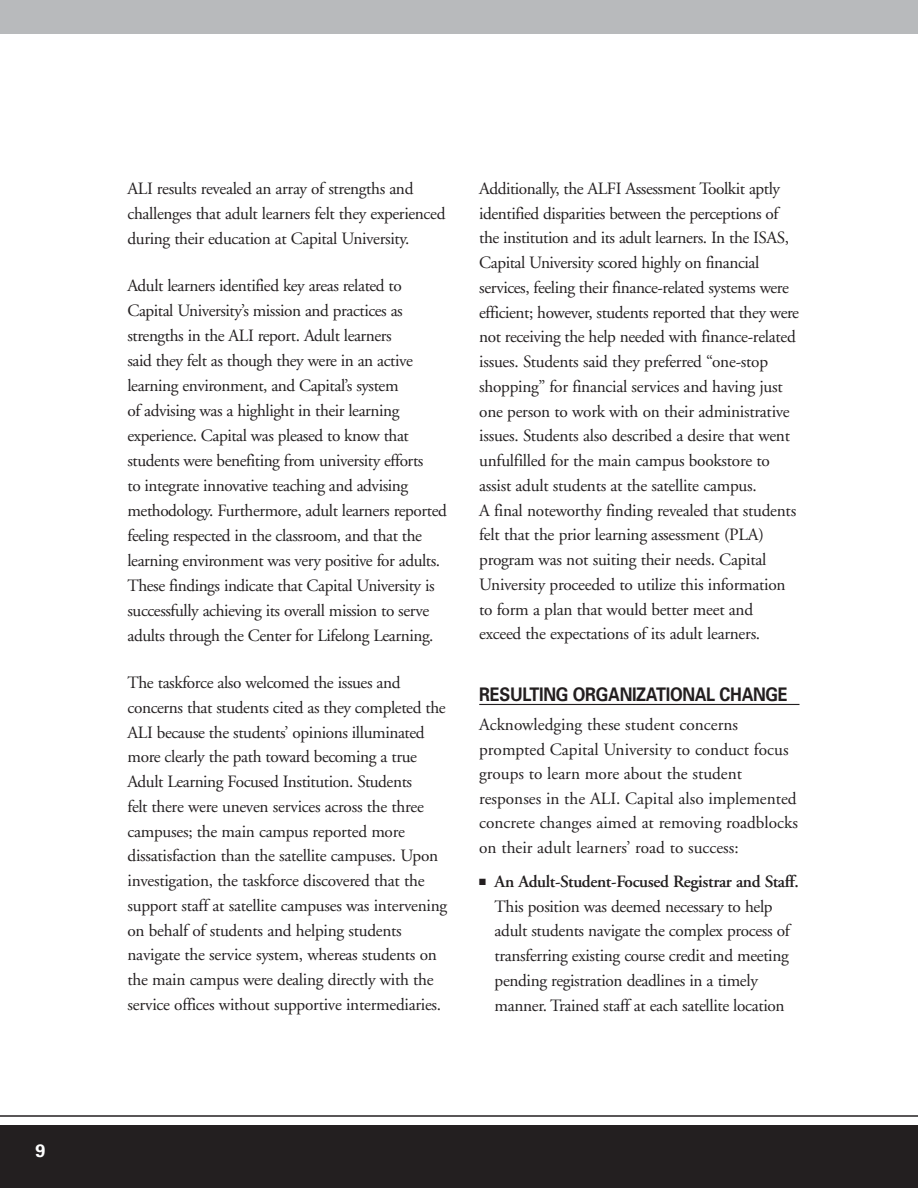
<style>
.page{position:relative;width:918px;height:1188px;background:#fff}
.page>*{position:absolute;margin:0;border:0;box-sizing:border-box;transform-origin:0 0}
.t1{font:700 18.75px "Univers";letter-spacing:-.02em;color:#231f20;scale:.87 1}
.t2{font:700 18px "Univers";color:#fff}
.t3{font:17.25px/24.8px "Adobe Garamond";letter-spacing:-.02em;color:#231f20}
.t4{font:17.25px/24.6px "Adobe Garamond";color:#231f20}
.s1{font-weight:600}
</style>
<div class="page">
<div style="left:0;top:1125px;width:918px;height:63px;background:#231f20"></div>
<hr style="left:0;top:1115px;width:918px;height:2px;background:#231f20">
<div style="left:0;top:0;width:918px;height:34px;background:#b8babc"></div>
<hr style="left:479px;top:704px;width:321px;height:1px;background:#231f20">
<p class="t2" style="left:35px;top:1144px;width:12px">9</p>
<p class="t3" style="left:128px;top:178px;width:319px">ALI results revealed an array of strengths and challenges that adult learners felt they experienced during their education at Capital University.</p>
<p class="t3" style="left:128px;top:275px;width:321px">Adult learners identified key areas related to Capital University’s mission and practices as strengths in the ALI report. Adult learners<br>said they felt as though they were in an active learning environment, and Capital’s system<br>of advising was a highlight in their learning experience. Capital was pleased to know that students were benefiting from university efforts<br>to integrate innovative teaching and advising methodology. Furthermore, adult learners reported feeling respected in the classroom, and that the learning environment was very positive for adults.<br>These findings indicate that Capital University is successfully achieving its overall mission to serve adults through the Center for Lifelong Learning.</p>
<p class="t3" style="left:128px;top:672px;width:321px">The taskforce also welcomed the issues and concerns that students cited as they completed the ALI because the students’ opinions illuminated more clearly the path toward becoming a true Adult Learning Focused Institution. Students<br>felt there were uneven services across the three campuses; the main campus reported more dissatisfaction than the satellite campuses. Upon investigation, the taskforce discovered that the support staff at satellite campuses was intervening on behalf of students and helping students navigate the service system, whereas students on the main campus were dealing directly with the service offices without supportive intermediaries.</p>
<p class="t3" style="left:479px;top:178px;width:321px">Additionally, the ALFI Assessment Toolkit aptly identified disparities between the perceptions of the institution and its adult learners. In the ISAS, Capital University scored highly on financial services, feeling their finance-related systems were efficient; however, students reported that they were not receiving the help needed with finance-related issues. Students said they preferred “one-stop shopping” for financial services and having just one person to work with on their administrative issues. Students also described a desire that went unfulfilled for the main campus bookstore to assist adult students at the satellite campus.<br>A final noteworthy finding revealed that students felt that the prior learning assessment (PLA) program was not suiting their needs. Capital University proceeded to utilize this information to form a plan that would better meet and exceed the expectations of its adult learners.</p>
<p class="t1" style="left:479px;top:687px;width:356px">RESULTING ORGANIZATIONAL CHANGE</p>
<p class="t4" style="left:479px;top:714px;width:320px">Acknowledging these student concerns prompted Capital University to conduct focus groups to learn more about the student responses in the ALI. Capital also implemented concrete changes aimed at removing roadblocks on their adult learners’ road to success:</p>
<p class="t3" style="left:495px;top:871px;width:306px;text-indent:-15px">■ <span class="s1">An Adult-Student-Focused Registrar and Staff.<br></span>This position was deemed necessary to help adult students navigate the complex process of transferring existing course credit and meeting pending registration deadlines in a timely manner. Trained staff at each satellite location</p>
</div>
